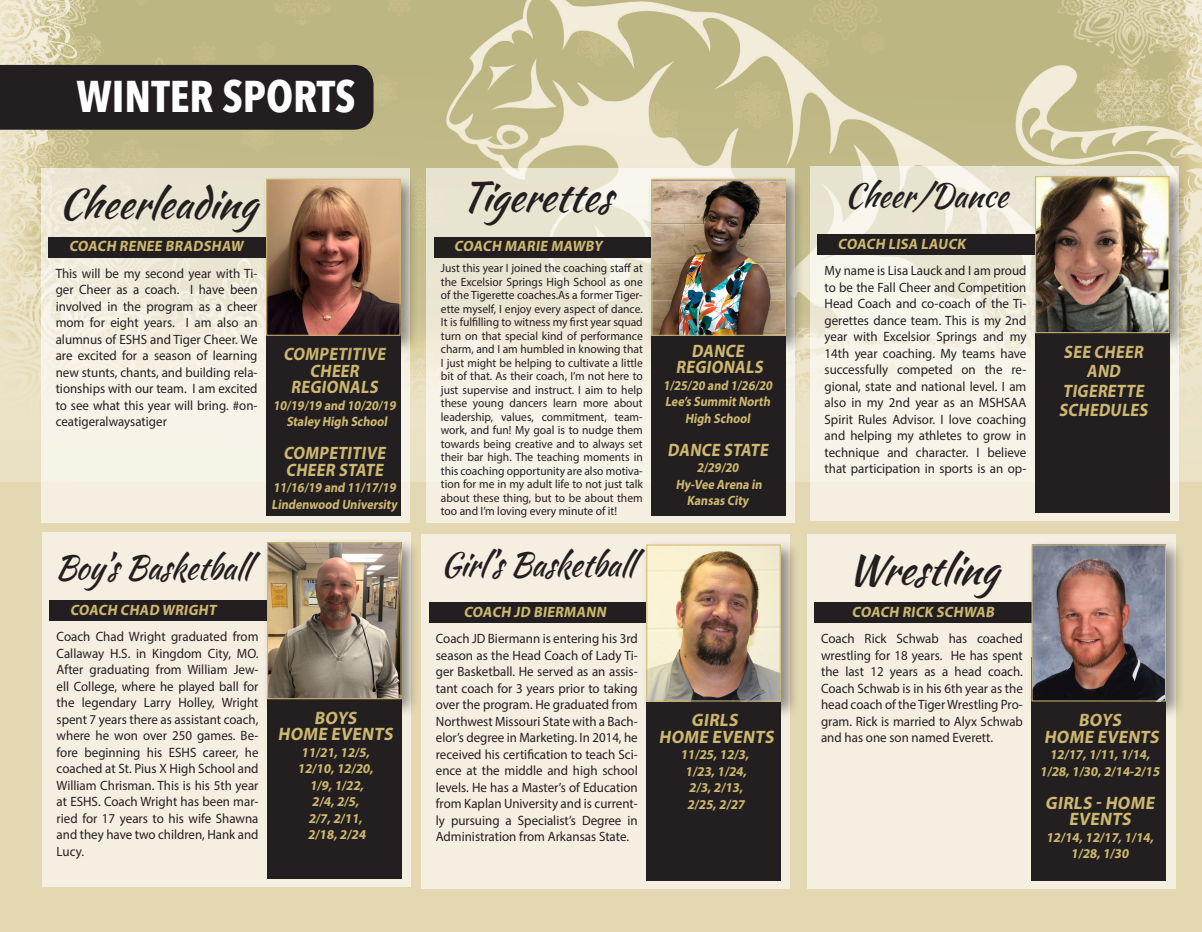
<style>
.page{position:relative;width:1202px;height:932px;background:#e4d8b2}
.page>*{position:absolute;margin:0;border:0;box-sizing:border-box;transform-origin:0 0}
.t1{font:700 44.25px "Avenir Next Condensed";color:#fff}
.t2{font:40.5px "Kaushan Script";color:#231f20;scale:.96 1}
.t3{font:33px "Kaushan Script";color:#231f20;scale:.9 1}
.t4{font:700 18px/16.5px "Myriad Pro";color:#ceb870;text-align:center;scale:.9 1}
.t5{font:700 18px "Myriad Pro";color:#ceb870;scale:.96 1}
.t6{font:700 15px "Myriad Pro";color:#ceb870;scale:.96 1}
.t7{font:13.5px/16.5px "Myriad Pro";color:#231f20;text-align:justify;scale:.96 1}
.t8{font:700 13.5px "Myriad Pro";color:#ceb870;scale:.96 1}
.t9{font:700 13.5px/16.5px "Myriad Pro";color:#ceb870;text-align:center;scale:.9 1}
.t10{font:12px/13.5px "Myriad Pro";color:#231f20;text-align:justify;scale:.96 1}
</style>
<div class="page">
<img style="left:0;top:0;width:1202px;height:482px">
<div style="left:0;top:65px;width:373px;height:65px;background:#231f20"></div>
<svg style="left:41px;top:169px;width:369px;height:354px;fill:#f4efe0"></svg>
<div style="left:49px;top:237px;width:243px;height:20px;background:#231f20"></div>
<div style="left:266px;top:292px;width:134px;height:223px;background:#231f20"></div>
<div style="left:262px;top:174px;width:157px;height:180px;background:#231f20;opacity:.5"></div>
<img style="left:268px;top:181px;width:130px;height:153px">
<div style="left:266px;top:179px;width:134px;height:157px;border:1px solid #ceb870"></div>
<svg style="left:426px;top:169px;width:369px;height:354px;fill:#f4efe0"></svg>
<div style="left:434px;top:237px;width:243px;height:20px;background:#231f20"></div>
<div style="left:651px;top:292px;width:134px;height:223px;background:#231f20"></div>
<div style="left:647px;top:174px;width:157px;height:180px;background:#231f20;opacity:.5"></div>
<img style="left:653px;top:181px;width:130px;height:153px">
<div style="left:651px;top:179px;width:134px;height:157px;border:1px solid #ceb870"></div>
<div style="left:42px;top:532px;width:369px;height:354px;background:#f4efe0"></div>
<div style="left:50px;top:600px;width:243px;height:20px;background:#231f20"></div>
<div style="left:267px;top:655px;width:134px;height:223px;background:#231f20"></div>
<div style="left:263px;top:538px;width:157px;height:179px;background:#231f20;opacity:.5"></div>
<img style="left:269px;top:544px;width:130px;height:153px">
<div style="left:267px;top:542px;width:134px;height:157px;border:1px solid #ceb870"></div>
<div style="left:421px;top:534px;width:369px;height:354px;background:#f4efe0"></div>
<div style="left:429px;top:603px;width:243px;height:20px;background:#231f20"></div>
<div style="left:646px;top:657px;width:134px;height:223px;background:#231f20"></div>
<div style="left:642px;top:540px;width:157px;height:180px;background:#231f20;opacity:.5"></div>
<img style="left:648px;top:546px;width:130px;height:153px">
<div style="left:646px;top:544px;width:134px;height:157px;border:1px solid #ceb870"></div>
<div style="left:806px;top:534px;width:369px;height:354px;background:#f4efe0"></div>
<div style="left:814px;top:603px;width:243px;height:20px;background:#231f20"></div>
<div style="left:1031px;top:657px;width:135px;height:223px;background:#231f20"></div>
<div style="left:1027px;top:540px;width:157px;height:180px;background:#231f20;opacity:.5"></div>
<img style="left:1033px;top:546px;width:131px;height:153px">
<div style="left:1031px;top:544px;width:135px;height:157px;border:1px solid #ceb870"></div>
<svg style="left:810px;top:166px;width:369px;height:354px;fill:#f7f3e8"></svg>
<div style="left:817px;top:234px;width:244px;height:20px;background:#231f20"></div>
<div style="left:1035px;top:289px;width:134px;height:223px;background:#231f20"></div>
<div style="left:1030px;top:172px;width:158px;height:180px;background:#231f20;opacity:.5"></div>
<img style="left:1037px;top:178px;width:130px;height:153px">
<div style="left:1035px;top:176px;width:134px;height:157px;border:1px solid #ceb870"></div>
<p class="t1" style="left:76px;top:69px;width:281px">WINTER SPORTS</p>
<p class="t2" style="left:58px;top:174px;width:208px">Cheerleading</p>
<p class="t6" style="left:69px;top:236px;width:185px">COACH RENEE BRADSHAW</p>
<p class="t7" style="left:56px;top:265px;width:212px">This will be my second year with Ti&shy;ger Cheer as a coach. I have been involved in the program as a cheer mom for eight years. I am also an alumnus of ESHS and Tiger Cheer. We are excited for a season of learning new stunts, chants, and building rela&shy;tionships with our team. I am excited to see what this year will bring. #on&shy;ceatigeralwaysatiger</p>
<p class="t4" style="left:283px;top:345px;width:118px">COMPETITIVE<br>CHEER</p>
<p class="t4" style="left:291px;top:378px;width:102px">REGIONALS</p>
<p class="t9" style="left:273px;top:396px;width:140px">10/19/19 and 10/20/19</p>
<p class="t9" style="left:286px;top:413px;width:116px">Staley High School</p>
<p class="t4" style="left:283px;top:444px;width:118px;text-align:left">COMPETITIVE<br>CHEER STATE</p>
<p class="t9" style="left:273px;top:479px;width:140px">11/16/19 and 11/17/19</p>
<p class="t9" style="left:271px;top:495px;width:141px">Lindenwood University</p>
<p class="t3" style="left:54px;top:543px;width:218px">Boy’s Basketball</p>
<p class="t6" style="left:70px;top:600px;width:156px">COACH CHAD WRIGHT</p>
<p class="t7" style="left:57px;top:628px;width:212px">Coach Chad Wright graduated from Callaway H.S. in Kingdom City, MO.<br>After graduating from William Jew&shy;ell College, where he played ball for the legendary Larry Holley, Wright spent 7 years there as assistant coach, where he won over 250 games. Be&shy;fore beginning his ESHS career, he coached at St. Pius X High School and William Chrisman. This is his 5th year at ESHS. Coach Wright has been mar&shy;ried for 17 years to his wife Shawna and they have two children, Hank and Lucy.</p>
<p class="t5" style="left:314px;top:706px;width:49px">BOYS</p>
<p class="t5" style="left:278px;top:722px;width:124px">HOME EVENTS</p>
<p class="t8" style="left:301px;top:743px;width:75px">11/21,12/5,</p>
<p class="t8" style="left:297px;top:759px;width:83px">12/10,12/20,</p>
<p class="t8" style="left:310px;top:776px;width:60px">1/9,1/22,</p>
<p class="t8" style="left:312px;top:792px;width:53px">2/4,2/5,</p>
<p class="t8" style="left:308px;top:809px;width:60px">2/7,2/11,</p>
<p class="t8" style="left:308px;top:825px;width:64px">2/18,2/24</p>
<p class="t2" style="left:459px;top:167px;width:159px">Tigerettes</p>
<p class="t6" style="left:454px;top:236px;width:158px">COACH MARIE MAWBY</p>
<p class="t10" style="left:441px;top:261px;width:212px">Just this year I joined the coaching staff at the Excelsior Springs High School as one of the Tigerette coaches.As a former Tiger&shy;ette myself, I enjoy every aspect of dance.<br>It is fulfilling to witness my first year squad turn on that special kind of performance charm, and I am humbled in knowing that I just might be helping to cultivate a little bit of that. As their coach, I’m not here to just supervise and instruct. I aim to help these young dancers learn more about leadership, values, commitment, team&shy;work, and fun! My goal is to nudge them towards being creative and to always set their bar high. The teaching moments in this coaching opportunity are also motiva&shy;tion for me in my adult life to not just talk about these thing, but to be about them too and I’m loving every minute of it!</p>
<p class="t3" style="left:440px;top:540px;width:216px">Girl’s Basketball</p>
<p class="t6" style="left:464px;top:602px;width:152px">COACH JD BIERMANN</p>
<p class="t7" style="left:436px;top:630px;width:212px">Coach JD Biermann is entering his 3rd season as the Head Coach of Lady Ti&shy;ger Basketball. He served as an assis&shy;tant coach for 3 years prior to taking over the program. He graduated from Northwest Missouri State with a Bach&shy;elor’s degree in Marketing. In 2014, he received his certification to teach Sci&shy;ence at the middle and high school levels. He has a Master’s of Education from Kaplan University and is current&shy;ly pursuing a Specialist’s Degree in Administration from Arkansas State.</p>
<p class="t4" style="left:691px;top:342px;width:63px">DANCE</p>
<p class="t4" style="left:676px;top:358px;width:102px">REGIONALS</p>
<p class="t9" style="left:663px;top:376px;width:125px">1/25/20 and 1/26/20</p>
<p class="t9" style="left:665px;top:393px;width:121px">Lee’s Summit North<br>High School</p>
<p class="t4" style="left:667px;top:441px;width:117px">DANCE STATE</p>
<p class="t9" style="left:697px;top:459px;width:51px">2/29/20</p>
<p class="t9" style="left:676px;top:475px;width:100px">Hy-Vee Arena in</p>
<p class="t9" style="left:686px;top:492px;width:70px">Kansas City</p>
<p class="t5" style="left:691px;top:708px;width:53px">GIRLS</p>
<p class="t5" style="left:659px;top:724px;width:124px">HOME EVENTS</p>
<p class="t8" style="left:680px;top:745px;width:75px">11/25,12/3,</p>
<p class="t8" style="left:685px;top:762px;width:68px">1/23,1/24,</p>
<p class="t8" style="left:689px;top:778px;width:60px">2/3,2/13,</p>
<p class="t8" style="left:687px;top:795px;width:64px">2/25,2/27</p>
<p class="t3" style="left:844px;top:172px;width:189px">Cheer/Dance</p>
<p class="t6" style="left:838px;top:234px;width:137px">COACH LISA LAUCK</p>
<p class="t7" style="left:824px;top:262px;width:212px">My name is Lisa Lauck and I am proud to be the Fall Cheer and Competition Head Coach and co-coach of the Ti&shy;gerettes dance team. This is my 2nd year with Excelsior Springs and my 14th year coaching. My teams have successfully competed on the re&shy;gional, state and national level. I am also in my 2nd year as an MSHSAA Spirit Rules Advisor. I love coaching and helping my athletes to grow in technique and character. I believe that participation in sports is an op-</p>
<p class="t4" style="left:1063px;top:343px;width:93px">SEE CHEER</p>
<p class="t4" style="left:1086px;top:362px;width:42px">AND</p>
<p class="t4" style="left:1062px;top:382px;width:95px">TIGERETTE</p>
<p class="t4" style="left:1058px;top:401px;width:104px">SCHEDULES</p>
<p class="t2" style="left:846px;top:540px;width:159px">Wrestling</p>
<p class="t6" style="left:852px;top:602px;width:152px">COACH RICK SCHWAB</p>
<p class="t7" style="left:821px;top:630px;width:212px">Coach Rick Schwab has coached wrestling for 18 years. He has spent the last 12 years as a head coach.<br>Coach Schwab is in his 6th year as the head coach of the Tiger Wrestling Pro&shy;gram. Rick is married to Alyx Schwab and has one son named Everett.</p>
<p class="t5" style="left:1078px;top:708px;width:49px">BOYS</p>
<p class="t5" style="left:1044px;top:724px;width:124px">HOME EVENTS</p>
<p class="t8" style="left:1049px;top:745px;width:108px">12/17,1/11,1/14,</p>
<p class="t8" style="left:1040px;top:762px;width:129px">1/28,1/30,2/14-2/15</p>
<p class="t5" style="left:1045px;top:790px;width:118px">GIRLS - HOME</p>
<p class="t5" style="left:1068px;top:807px;width:69px">EVENTS</p>
<p class="t8" style="left:1046px;top:828px;width:116px">12/14,12/17,1/14,</p>
<p class="t8" style="left:1070px;top:844px;width:64px">1/28,1/30</p>
</div>
